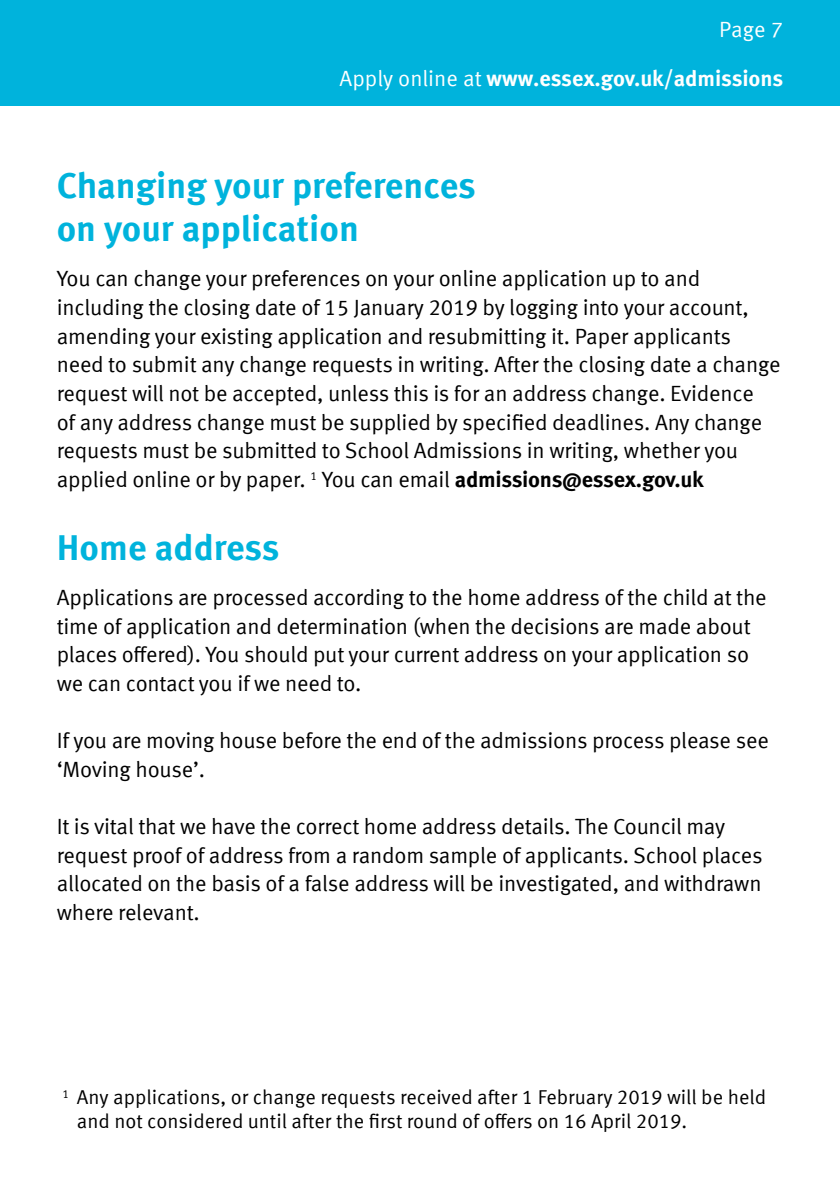
<style>
.page{position:relative;width:840px;height:1191px;background:#fff}
.page>*{position:absolute;margin:0;border:0;box-sizing:border-box;transform-origin:0 0}
.t1{font:700 36px/43.2px "Meta Offc";color:#00b3dc}
.t2{font:22px/28.6px "Meta Offc Norm";letter-spacing:-.01em;color:#000}
.t3{font:700 22px "Meta Offc";letter-spacing:-.005em;color:#fff}
.t4{font:22px "Meta Offc Norm";color:#fff}
.t5{font:20px/24px "Meta Offc Norm";color:#000}
.s1{font-family:"Meta Offc Norm";font-weight:400}
.s2{font-family:"Meta Offc";font-weight:700}
</style>
<div class="page">
<div style="left:0;top:0;width:839px;height:106px;background:#00b3dc"></div>
<p class="t4" style="left:719px;top:17px;width:65px">Page 7</p>
<p class="t3" style="left:339px;top:65px;width:445px"><span class="s1">Apply online at</span> www.essex.gov.uk/admissions</p>
<h1 class="t1" style="left:57px;top:165px;width:420px">Changing your preferences on your application</h1>
<p class="t2" style="left:57px;top:265px;width:725px">You can change your preferences on your online application up to and including the closing date of 15 January 2019 by logging into your account, amending your existing application and resubmitting it. Paper applicants need to submit any change requests in writing. After the closing date a change request will not be accepted, unless this is for an address change. Evidence<br>of any address change must be supplied by specified deadlines. Any change requests must be submitted to School Admissions in writing, whether you applied online or by paper. <sup>1</sup> You can email <span class="s2">admissions@essex.gov.uk</span></p>
<h1 class="t1" style="left:57px;top:526px;width:224px">Home address</h1>
<p class="t2" style="left:57px;top:584px;width:711px">Applications are processed according to the home address of the child at the time of application and determination (when the decisions are made about places offered). You should put your current address on your application so we can contact you if we need to.</p>
<p class="t2" style="left:57px;top:727px;width:713px">If you are moving house before the end of the admissions process please see ‘Moving house’.</p>
<p class="t2" style="left:57px;top:812px;width:707px">It is vital that we have the correct home address details. The Council may request proof of address from a random sample of applicants. School places allocated on the basis of a false address will be investigated, and withdrawn where relevant.</p>
<p class="t5" style="left:77px;top:1086px;width:690px;text-indent:-14px"><sup>1</sup> Any applications, or change requests received after 1 February 2019 will be held and not considered until after the first round of offers on 16 April 2019.</p>
</div>
